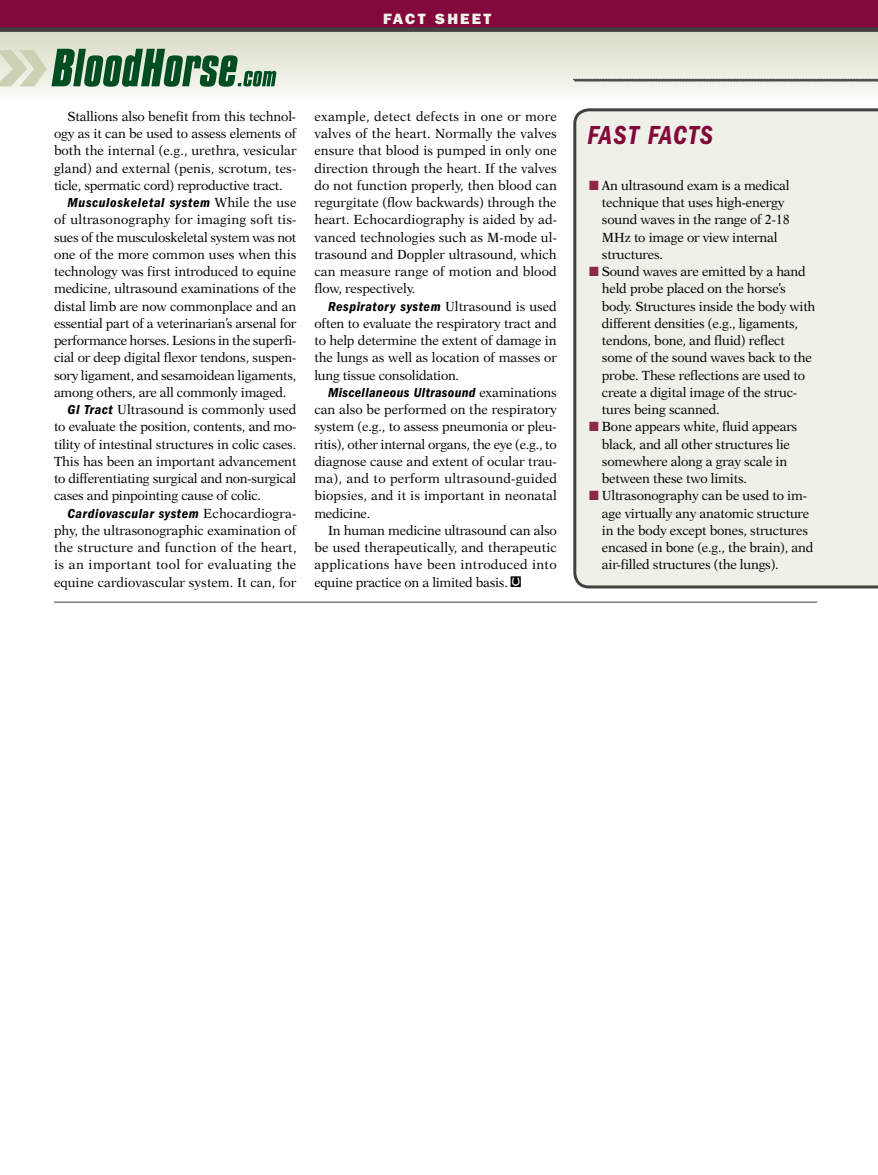
<style>
.page{position:relative;width:878px;height:1175px;background:#fff}
.page>*{position:absolute;margin:0;border:0;box-sizing:border-box;transform-origin:0 0}
.t1{font:27px "ITC Franklin Gothic Std Dm Cd It";letter-spacing:.025em;color:#83093d;scale:.96 1}
.t2{font:15px "ITC Franklin Gothic Std Hvy";letter-spacing:.14em;color:#f2f3ea;scale:1.05 1}
.t3{font:13.5px "ITC Franklin Gothic Std Dm Cd It";letter-spacing:.035em;color:#000;scale:1.05 1}
.t4{font:13.35px/17.2px "New Aster LT Std";letter-spacing:-.015em;color:#000;text-align:justify;scale:.96 1}
.t5{font:13.35px "New Aster LT Std";letter-spacing:.015em;color:#000;scale:.96 1}
.t6{font:13.35px "New Aster LT Std";letter-spacing:.005em;color:#000;scale:.96 1}
.s1{font-family:"New Aster LT Std";font-size:13.35px}
.s2{font-family:"ITC Franklin Gothic Std Dm Cd It";font-size:13.5px}
.s3{font-family:"Blood Horse Bats"}
.s4{color:#8c2949}
</style>
<div class="page">
<div style="left:0;top:26px;width:878px;height:80px;background:linear-gradient(to bottom,#d5d8c0,#fefdfc)"></div>
<div style="left:573px;top:108px;width:305px;height:480px;background:#eff0e7"></div>
<svg style="left:572px;top:78px;width:306px;height:4px"></svg>
<hr style="left:54px;top:602px;width:763px;height:1px;background:#414142">
<div style="left:0;top:0;width:878px;height:30px;background:#83093d"></div>
<div style="left:0;top:27px;width:878px;height:5px;background:#414142"></div>
<svg style="left:0;top:49px;width:276px;height:38px;background:#7ca084"></svg>
<p class="t2" style="left:383px;top:10px;width:105px">FACT SHEET</p>
<p class="t4" style="left:54px;top:108px;width:254px;text-indent:14px">Stallions also benefit from this technol&shy;ogy as it can be used to assess elements of both the internal (e.g., urethra, vesicular gland) and external (penis, scrotum, tes&shy;ticle, spermatic cord) reproductive tract.</p>
<p class="t3" style="left:68px;top:195px;width:219px">Musculoskeletal system <span class="s1">While the use</span></p>
<p class="t5" style="left:54px;top:212px;width:254px">of ultrasonography for imaging soft tis-</p>
<p class="t4" style="left:54px;top:228px;width:254px">sues of the musculoskeletal system was not</p>
<p class="t4" style="left:54px;top:246px;width:254px">one of the more common uses when this</p>
<p class="t4" style="left:54px;top:263px;width:254px">technology was first introduced to equine</p>
<p class="t4" style="left:54px;top:280px;width:254px">medicine, ultrasound examinations of the</p>
<p class="t4" style="left:54px;top:297px;width:254px">distal limb are now commonplace and an</p>
<p class="t4" style="left:54px;top:315px;width:254px">essential part of a veterinarian’s arsenal for</p>
<p class="t4" style="left:54px;top:332px;width:254px">performance horses. Lesions in the superfi-</p>
<p class="t4" style="left:54px;top:349px;width:254px">cial or deep digital flexor tendons, suspen-</p>
<p class="t4" style="left:54px;top:366px;width:254px">sory ligament, and sesamoidean ligaments,</p>
<p class="t4" style="left:54px;top:384px;width:243px">among others, are all commonly imaged.</p>
<p class="t6" style="left:68px;top:402px;width:240px"><span class="s2">GI Tract</span> Ultrasound is commonly used</p>
<p class="t4" style="left:54px;top:418px;width:254px">to evaluate the position, contents, and mo-</p>
<p class="t4" style="left:54px;top:435px;width:254px">tility of intestinal structures in colic cases.</p>
<p class="t4" style="left:54px;top:453px;width:254px">This has been an important advancement</p>
<p class="t4" style="left:54px;top:470px;width:254px">to differentiating surgical and non-surgical</p>
<p class="t4" style="left:54px;top:487px;width:217px">cases and pinpointing cause of colic.</p>
<p class="t3" style="left:68px;top:505px;width:219px">Cardiovascular system <span class="s1">Echocardiogra-</span></p>
<p class="t4" style="left:54px;top:522px;width:254px">phy, the ultrasonographic examination of the structure and function of the heart, is an important tool for evaluating the equine cardiovascular system. It can, for</p>
<p class="t4" style="left:314px;top:108px;width:254px">example, detect defects in one or more valves of the heart. Normally the valves ensure that blood is pumped in only one direction through the heart. If the valves do not function properly, then blood can regurgitate (flow backwards) through the heart. Echocardiography is aided by ad&shy;vanced technologies such as M-mode ul&shy;trasound and Doppler ultrasound, which can measure range of motion and blood flow, respectively.</p>
<p class="t3" style="left:328px;top:298px;width:219px">Respiratory system <span class="s1">Ultrasound is used</span></p>
<p class="t4" style="left:314px;top:315px;width:254px">often to evaluate the respiratory tract and to help determine the extent of damage in the lungs as well as location of masses or lung tissue consolidation.</p>
<p class="t3" style="left:328px;top:385px;width:219px">Miscellaneous Ultrasound <span class="s1">examinations</span></p>
<p class="t4" style="left:314px;top:401px;width:254px">can also be performed on the respiratory system (e.g., to assess pneumonia or pleu&shy;ritis), other internal organs, the eye (e.g., to diagnose cause and extent of ocular trau&shy;ma), and to perform ultrasound-guided biopsies, and it is important in neonatal medicine.</p>
<p class="t4" style="left:314px;top:522px;width:254px;text-indent:14px">In human medicine ultrasound can also be used therapeutically, and therapeutic applications have been introduced into equine practice on a limited basis. <span class="s3">b</span></p>
<h1 class="t1" style="left:587px;top:120px;width:132px">Fast Facts</h1>
<p class="t4" style="left:602px;top:177px;width:197px;text-align:left;text-indent:-13px"><span class="s4">■</span> An ultrasound exam is a medical technique that uses high-energy sound waves in the range of 2-18<br>MHz to image or view internal structures.</p>
<p class="t4" style="left:602px;top:263px;width:224px;text-align:left;text-indent:-13px"><span class="s4">■</span> Sound waves are emitted by a hand held probe placed on the horse’s body. Structures inside the body with different densities (e.g., ligaments, tendons, bone, and fluid) reflect some of the sound waves back to the probe. These reflections are used to create a digital image of the struc&shy;tures being scanned.</p>
<p class="t4" style="left:602px;top:418px;width:205px;text-align:left;text-indent:-13px"><span class="s4">■</span> Bone appears white, fluid appears black, and all other structures lie somewhere along a gray scale in between these two limits.</p>
<p class="t4" style="left:602px;top:487px;width:222px;text-align:left;text-indent:-13px"><span class="s4">■</span> Ultrasonography can be used to im&shy;age virtually any anatomic structure in the body except bones, structures encased in bone (e.g., the brain), and air-filled structures (the lungs).</p>
</div>
